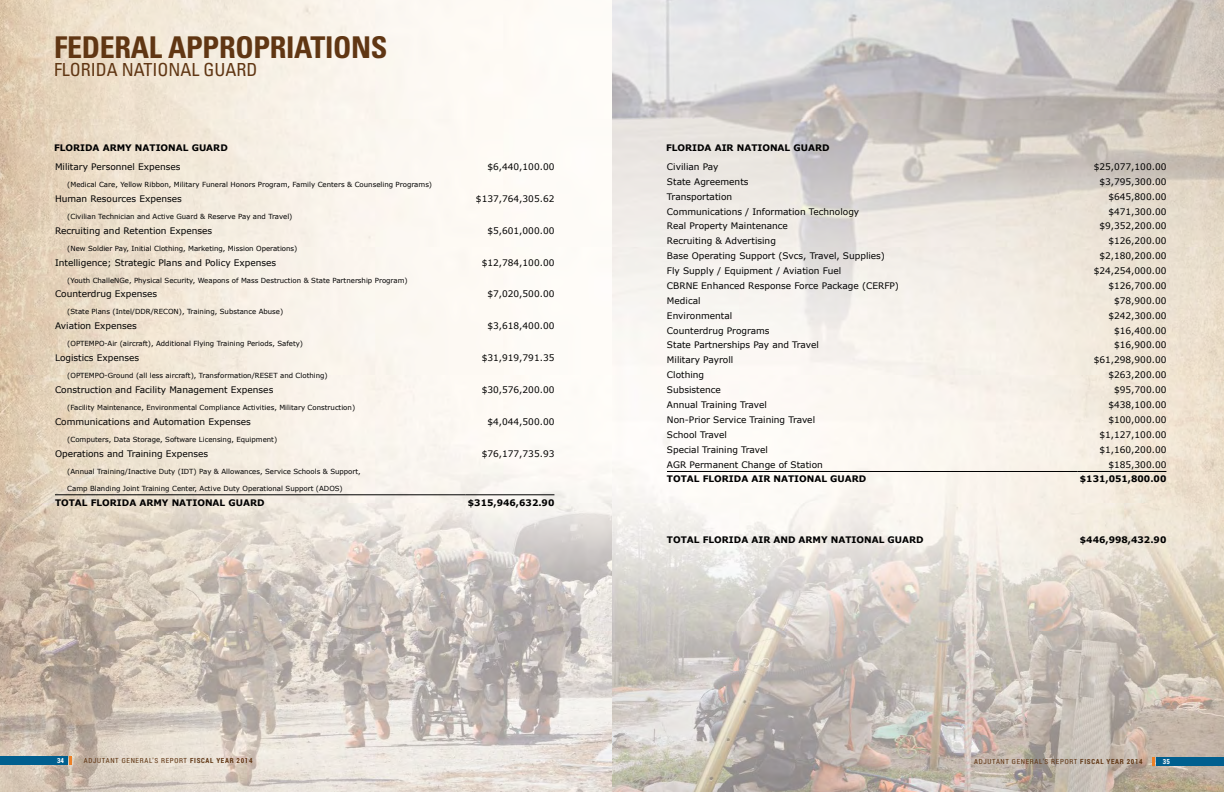
<style>
.page{position:relative;width:1224px;height:792px;background:#fff}
.page>*{position:absolute;margin:0;border:0;box-sizing:border-box;transform-origin:0 0}
.t1{font:700 condensed 30px "Univers LT Std";letter-spacing:-.01em;color:#603613}
.t2{font:condensed 18px "Univers LT Std";color:#603613}
.t3{font:9px "Verdana";color:#000}
.t4{font:700 9px "Verdana";color:#000}
.t5{font:7px "Verdana";color:#000}
.t6{font:7px "Roboto Condensed";letter-spacing:.1em;color:#603613}
.t7{font:700 7px "Roboto Condensed";color:#fff}
.s1{font-weight:700}
</style>
<div class="page">
<img style="left:0;top:0;width:1224px;height:792px">
<div style="left:0;top:756px;width:67px;height:9px;background:#005f8f"></div>
<svg style="left:70px;top:756px;width:2px;height:9px"></svg>
<div style="left:1157px;top:757px;width:67px;height:8px;background:#005f8f"></div>
<svg style="left:1152px;top:757px;width:2px;height:8px"></svg>
<hr style="left:55px;top:494px;width:411px;height:1px;background:#000">
<hr style="left:466px;top:494px;width:88px;height:1px;background:#000">
<hr style="left:667px;top:471px;width:411px;height:1px;background:#000">
<hr style="left:1078px;top:471px;width:88px;height:1px;background:#000">
<h1 class="t1" style="left:54px;top:29px;width:335px">FEDERAL APPROPRIATIONS</h1>
<h2 class="t2" style="left:54px;top:58px;width:205px">FLORIDA NATIONAL GUARD</h2>
<p class="t4" style="left:54px;top:141px;width:175px">FLORIDA ARMY NATIONAL GUARD</p>
<p class="t4" style="left:666px;top:141px;width:165px">FLORIDA AIR NATIONAL GUARD</p>
<p class="t3" style="left:55px;top:160px;width:127px">Military Personnel Expenses</p>
<p class="t3" style="left:487px;top:160px;width:69px">$6,440,100.00</p>
<p class="t5" style="left:67px;top:179px;width:366px">(Medical Care, Yellow Ribbon, Military Funeral Honors Program, Family Centers &amp; Counseling Programs)</p>
<p class="t3" style="left:55px;top:192px;width:128px">Human Resources Expenses</p>
<p class="t3" style="left:476px;top:192px;width:80px">$137,764,305.62</p>
<p class="t5" style="left:67px;top:211px;width:227px">(Civilian Technician and Active Guard &amp; Reserve Pay and Travel)</p>
<p class="t3" style="left:55px;top:224px;width:159px">Recruiting and Retention Expenses</p>
<p class="t3" style="left:487px;top:224px;width:69px">$5,601,000.00</p>
<p class="t5" style="left:67px;top:243px;width:232px">(New Soldier Pay, Initial Clothing, Marketing, Mission Operations)</p>
<p class="t3" style="left:55px;top:256px;width:223px">Intelligence; Strategic Plans and Policy Expenses</p>
<p class="t3" style="left:482px;top:256px;width:74px">$12,784,100.00</p>
<p class="t5" style="left:67px;top:275px;width:342px">(Youth ChalleNGe, Physical Security, Weapons of Mass Destruction &amp; State Partnership Program)</p>
<p class="t3" style="left:55px;top:288px;width:104px">Counterdrug Expenses</p>
<p class="t3" style="left:487px;top:288px;width:69px">$7,020,500.00</p>
<p class="t5" style="left:67px;top:307px;width:217px">(State Plans (Intel/DDR/RECON), Training, Substance Abuse)</p>
<p class="t3" style="left:55px;top:320px;width:83px">Aviation Expenses</p>
<p class="t3" style="left:487px;top:320px;width:69px">$3,618,400.00</p>
<p class="t5" style="left:67px;top:339px;width:237px">(OPTEMPO-Air (aircraft), Additional Flying Training Periods, Safety)</p>
<p class="t3" style="left:55px;top:352px;width:86px">Logistics Expenses</p>
<p class="t3" style="left:482px;top:352px;width:74px">$31,919,791.35</p>
<p class="t5" style="left:67px;top:371px;width:262px">(OPTEMPO-Ground (all less aircraft), Transformation/RESET and Clothing)</p>
<p class="t3" style="left:55px;top:384px;width:220px">Construction and Facility Management Expenses</p>
<p class="t3" style="left:482px;top:384px;width:74px">$30,576,200.00</p>
<p class="t5" style="left:67px;top:403px;width:289px">(Facility Maintenance, Environmental Compliance Activities, Military Construction)</p>
<p class="t3" style="left:55px;top:415px;width:197px">Communications and Automation Expenses</p>
<p class="t3" style="left:487px;top:415px;width:69px">$4,044,500.00</p>
<p class="t5" style="left:67px;top:435px;width:211px">(Computers, Data Storage, Software Licensing, Equipment)</p>
<p class="t3" style="left:55px;top:447px;width:155px">Operations and Training Expenses</p>
<p class="t3" style="left:482px;top:447px;width:74px">$76,177,735.93</p>
<p class="t5" style="left:67px;top:466px;width:295px">(Annual Training/Inactive Duty (IDT) Pay &amp; Allowances, Service Schools &amp; Support,</p>
<p class="t5" style="left:67px;top:483px;width:277px">Camp Blanding Joint Training Center, Active Duty Operational Support (ADOS)</p>
<p class="t4" style="left:55px;top:496px;width:211px">TOTAL FLORIDA ARMY NATIONAL GUARD</p>
<p class="t4" style="left:468px;top:496px;width:88px">$315,946,632.90</p>
<p class="t3" style="left:667px;top:160px;width:53px">Civilian Pay</p>
<p class="t3" style="left:1094px;top:160px;width:74px">$25,077,100.00</p>
<p class="t3" style="left:667px;top:175px;width:83px">State Agreements</p>
<p class="t3" style="left:1099px;top:175px;width:69px">$3,795,300.00</p>
<p class="t3" style="left:667px;top:190px;width:67px">Transportation</p>
<p class="t3" style="left:1108px;top:190px;width:60px">$645,800.00</p>
<p class="t3" style="left:667px;top:205px;width:194px">Communications / Information Technology</p>
<p class="t3" style="left:1108px;top:205px;width:60px">$471,300.00</p>
<p class="t3" style="left:667px;top:220px;width:122px">Real Property Maintenance</p>
<p class="t3" style="left:1099px;top:220px;width:69px">$9,352,200.00</p>
<p class="t3" style="left:667px;top:235px;width:110px">Recruiting &amp; Advertising</p>
<p class="t3" style="left:1108px;top:235px;width:60px">$126,200.00</p>
<p class="t3" style="left:667px;top:250px;width:220px">Base Operating Support (Svcs, Travel, Supplies)</p>
<p class="t3" style="left:1099px;top:250px;width:69px">$2,180,200.00</p>
<p class="t3" style="left:667px;top:265px;width:176px">Fly Supply / Equipment / Aviation Fuel</p>
<p class="t3" style="left:1094px;top:265px;width:74px">$24,254,000.00</p>
<p class="t3" style="left:667px;top:279px;width:234px">CBRNE Enhanced Response Force Package (CERFP)</p>
<p class="t3" style="left:1108px;top:279px;width:60px">$126,700.00</p>
<p class="t3" style="left:667px;top:294px;width:35px">Medical</p>
<p class="t3" style="left:1114px;top:294px;width:54px">$78,900.00</p>
<p class="t3" style="left:667px;top:309px;width:67px">Environmental</p>
<p class="t3" style="left:1108px;top:309px;width:60px">$242,300.00</p>
<p class="t3" style="left:667px;top:324px;width:104px">Counterdrug Programs</p>
<p class="t3" style="left:1114px;top:324px;width:54px">$16,400.00</p>
<p class="t3" style="left:667px;top:339px;width:154px">State Partnerships Pay and Travel</p>
<p class="t3" style="left:1114px;top:339px;width:54px">$16,900.00</p>
<p class="t3" style="left:667px;top:354px;width:68px">Military Payroll</p>
<p class="t3" style="left:1094px;top:354px;width:74px">$61,298,900.00</p>
<p class="t3" style="left:667px;top:369px;width:39px">Clothing</p>
<p class="t3" style="left:1108px;top:369px;width:60px">$263,200.00</p>
<p class="t3" style="left:667px;top:384px;width:55px">Subsistence</p>
<p class="t3" style="left:1114px;top:384px;width:54px">$95,700.00</p>
<p class="t3" style="left:667px;top:399px;width:101px">Annual Training Travel</p>
<p class="t3" style="left:1108px;top:399px;width:60px">$438,100.00</p>
<p class="t3" style="left:667px;top:413px;width:150px">Non-Prior Service Training Travel</p>
<p class="t3" style="left:1108px;top:413px;width:60px">$100,000.00</p>
<p class="t3" style="left:667px;top:428px;width:61px">School Travel</p>
<p class="t3" style="left:1099px;top:428px;width:69px">$1,127,100.00</p>
<p class="t3" style="left:667px;top:443px;width:102px">Special Training Travel</p>
<p class="t3" style="left:1099px;top:443px;width:69px">$1,160,200.00</p>
<p class="t3" style="left:667px;top:458px;width:157px">AGR Permanent Change of Station</p>
<p class="t3" style="left:1108px;top:458px;width:60px">$185,300.00</p>
<p class="t4" style="left:667px;top:473px;width:201px">TOTAL FLORIDA AIR NATIONAL GUARD</p>
<p class="t4" style="left:1080px;top:473px;width:88px">$131,051,800.00</p>
<p class="t4" style="left:667px;top:533px;width:258px">TOTAL FLORIDA AIR AND ARMY NATIONAL GUARD</p>
<p class="t4" style="left:1080px;top:533px;width:88px">$446,998,432.90</p>
<p class="t7" style="left:57px;top:756px;width:8px">34</p>
<p class="t6" style="left:84px;top:756px;width:170px">ADJUTANT GENERAL’S REPORT <span class="s1">FISCAL YEAR 2014</span></p>
<p class="t6" style="left:974px;top:757px;width:170px">ADJUTANT GENERAL’S REPORT <span class="s1">FISCAL YEAR 2014</span></p>
<p class="t7" style="left:1163px;top:757px;width:8px">35</p>
</div>
